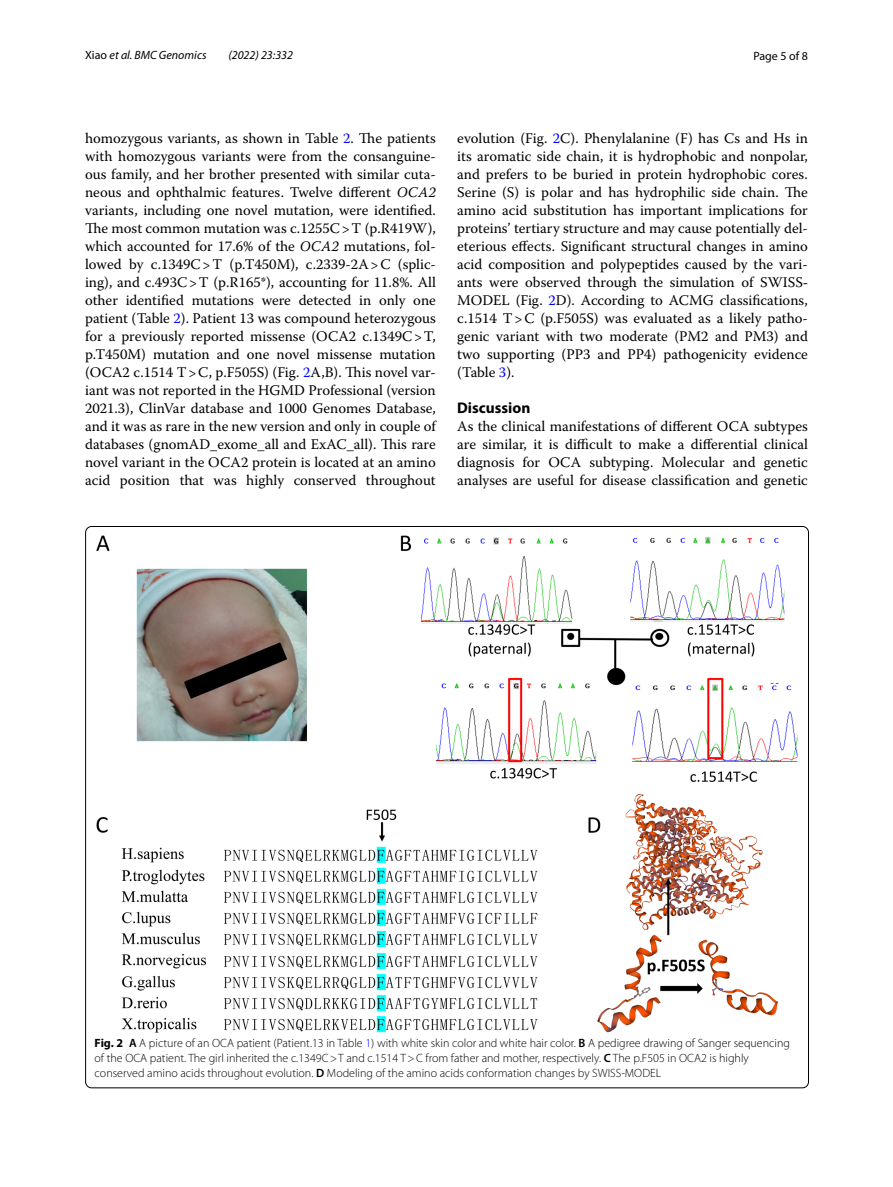
<style>
.page{position:relative;width:893px;height:1187px;background:#fff}
.page>*{position:absolute;margin:0;border:0;box-sizing:border-box;transform-origin:0 0}
.t1{font:700 15.45px "Myriad Pro";color:#000}
.t2{font:14.7px/18px "Warnock Pro";color:#000;text-align:justify}
.t3{font:300 12px/15px "Myriad Pro";color:#000}
.t4{font:italic 12px "Myriad Pro";color:#000}
.t5{font:12px "Myriad Pro";color:#000}
.s1{font-style:normal}
.s2{color:#00f}
.s3{font-style:italic}
.s4{font-family:"STIX Math"}
.s5{font-weight:700}
.s6{font-weight:600}
</style>
<div class="page">
<img style="left:97px;top:535px;width:700px;height:497px">
<p class="t4" style="left:85px;top:48px;width:123px"><span class="s1">Xiao</span> et al. BMC Genomics</p>
<p class="t4" style="left:228px;top:48px;width:66px">(2022) 23:332</p>
<p class="t5" style="left:753px;top:48px;width:56px">Page 5 of 8</p>
<p class="t2" style="left:85px;top:128px;width:352px">homozygous variants, as shown in Table <span class="s2">2</span>. The patients with homozygous variants were from the consanguine&shy;ous family, and her brother presented with similar cuta&shy;neous and ophthalmic features. Twelve different <span class="s3">OCA2 </span>variants, including one novel mutation, were identified.<br>The most common mutation was c.1255C&gt;T (p.R419W), which accounted for 17.6% of the <span class="s3">OCA2</span> mutations, fol&shy;lowed by c.1349C&gt;T (p.T450M), c.2339-2A&gt;C (splic&shy;ing), and c.493C&gt;T (p.R165*), accounting for 11.8%. All other identified mutations were detected in only one patient (Table <span class="s2">2</span>). Patient 13 was compound heterozygous for a previously reported missense (OCA2 c.1349C&gt;T, p.T450M) mutation and one novel missense mutation (OCA2 c.1514 T&gt;C, p.F505S) (Fig. <span class="s2">2</span>A,B). This novel var&shy;iant was not reported in the HGMD Professional (version 2021.3), ClinVar database and 1000 Genomes Database, and it was as rare in the new version and only in couple of databases (gnomAD_exome_all and ExAC_all). This rare novel variant in the OCA2 protein is located at an amino acid position that was highly conserved throughout</p>
<p class="t2" style="left:457px;top:128px;width:352px">evolution (Fig. <span class="s2">2</span>C). Phenylalanine (F) has Cs and Hs in its aromatic side chain, it is hydrophobic and nonpolar, and prefers to be buried in protein hydrophobic cores.<br>Serine (S) is polar and has hydrophilic side chain. The amino acid substitution has important implications for proteins’ tertiary structure and may cause potentially del&shy;eterious effects. Significant structural changes in amino acid composition and polypeptides caused by the vari&shy;ants were observed through the simulation of SWISS<span class="s4">‐ </span>MODEL (Fig. <span class="s2">2</span>D). According to ACMG classifications, c.1514 T&gt;C (p.F505S) was evaluated as a likely patho&shy;genic variant with two moderate (PM2 and PM3) and two supporting (PP3 and PP4) pathogenicity evidence (Table <span class="s2">3</span>).</p>
<p class="t1" style="left:457px;top:397px;width:75px">Discussion</p>
<p class="t2" style="left:457px;top:416px;width:352px">As the clinical manifestations of different OCA subtypes are similar, it is difficult to make a differential clinical diagnosis for OCA subtyping. Molecular and genetic analyses are useful for disease classification and genetic</p>
<p class="t3" style="left:95px;top:1035px;width:697px"><span class="s5">Fig. 2</span> <span class="s6">A</span> A picture of an OCA patient (Patient.13 in Table <span class="s2">1</span>) with white skin color and white hair color. <span class="s6">B</span> A pedigree drawing of Sanger sequencing of the OCA patient. The girl inherited the c.1349C&gt;T and c.1514 T&gt;C from father and mother, respectively. <span class="s6">C</span> The p.F505 in OCA2 is highly conserved amino acids throughout evolution. <span class="s6">D</span> Modeling of the amino acids conformation changes by SWISS-MODEL</p>
</div>
